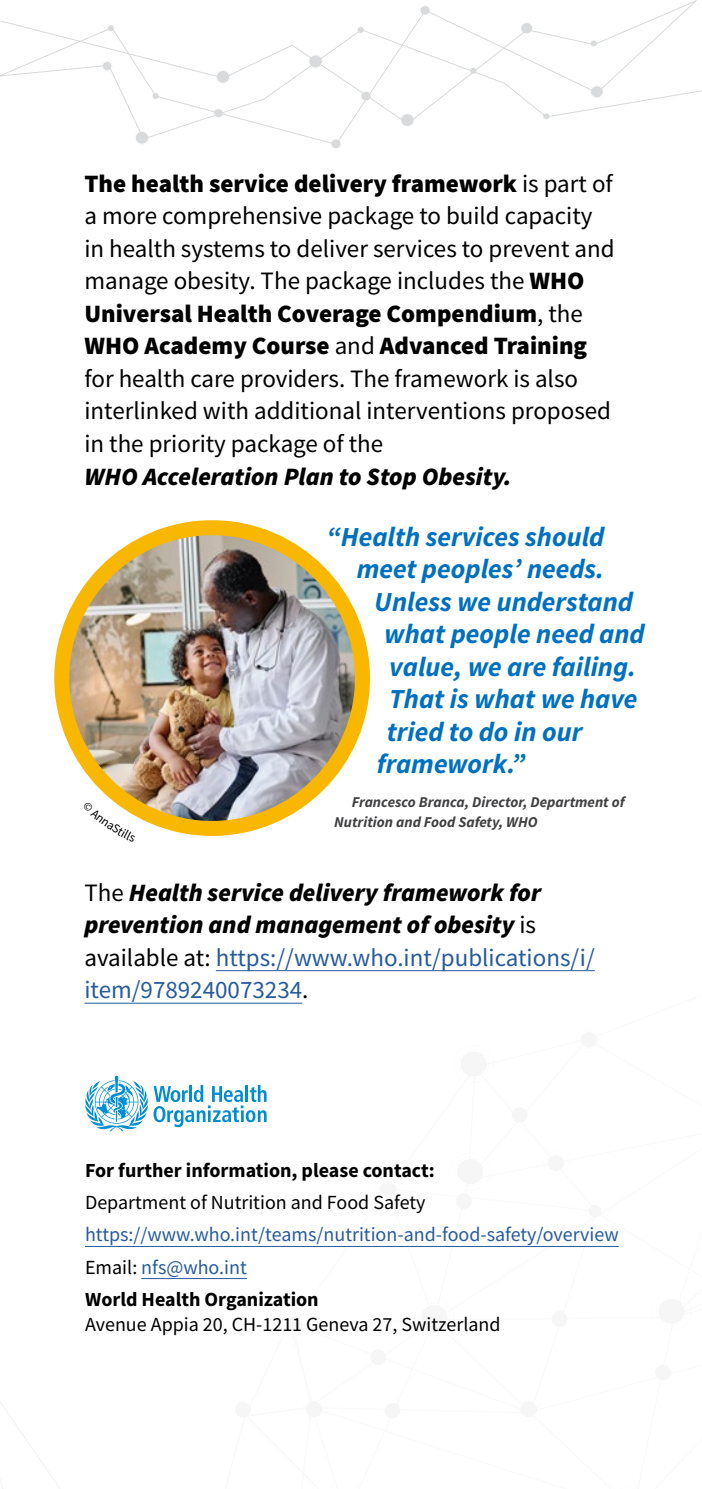
<style>
.page{position:relative;width:702px;height:1489px;background:#fff}
.page>*{position:absolute;margin:0;border:0;box-sizing:border-box;transform-origin:0 0}
.Second_call_out{font:italic 700 27.5px "Source Sans Pro";color:#0070c0}
.Texto_de_cuerpo{font:25px/32.5px "Source Sans Pro";color:#000}
.Texto_de_cuerpo-2{font:italic 900 25px/32.5px "Source Sans Pro";color:#000}
.t1{font:20px "Source Sans Pro";color:#275b9b}
.t2{font:20px "Source Sans Pro";color:#000}
.t3{font:700 20px "Source Sans Pro";color:#000}
.Call_out{font:italic 700 15px/20px "Source Sans Pro";color:#404042}
.s1{font-weight:900}
.s2{font-weight:400;font-style:normal}
.s3{font-weight:400;font-style:normal;color:#275b9b}
.s4{color:#000}
</style>
<div class="page">
<hr style="left:216px;top:970px;width:378px;height:1px;background:#275b9b">
<svg style="left:0;top:0;width:702px;height:143px"></svg>
<svg style="left:330px;top:139px;width:11px;height:10px"></svg>
<div style="left:331px;top:139px;width:9px;height:9px;background:#d8dadb;border-radius:50%"></div>
<svg style="left:308px;top:54px;width:15px;height:14px"></svg>
<div style="left:309px;top:55px;width:13px;height:12px;background:#d8dadb;border-radius:50%"></div>
<svg style="left:420px;top:5px;width:10px;height:10px"></svg>
<div style="left:420px;top:6px;width:9px;height:9px;background:#d8dadb;border-radius:50%"></div>
<svg style="left:361px;top:91px;width:10px;height:10px"></svg>
<div style="left:361px;top:92px;width:9px;height:8px;background:#d8dadb;border-radius:50%"></div>
<svg style="left:400px;top:113px;width:14px;height:14px"></svg>
<div style="left:401px;top:114px;width:12px;height:12px;background:#d8dadb;border-radius:50%"></div>
<svg style="left:216px;top:70px;width:14px;height:14px"></svg>
<div style="left:217px;top:71px;width:12px;height:12px;background:#d8dadb;border-radius:50%"></div>
<svg style="left:357px;top:27px;width:6px;height:6px"></svg>
<svg style="left:213px;top:108px;width:10px;height:10px"></svg>
<div style="left:214px;top:109px;width:9px;height:8px;background:#d8dadb;border-radius:50%"></div>
<svg style="left:470px;top:68px;width:6px;height:6px"></svg>
<div style="left:152px;top:93px;width:7px;height:6px;background:#d8dadb;border-radius:50%"></div>
<svg style="left:520px;top:22px;width:13px;height:12px"></svg>
<div style="left:521px;top:23px;width:11px;height:10px;background:#d8dadb;border-radius:50%"></div>
<svg style="left:543px;top:113px;width:6px;height:6px"></svg>
<svg style="left:590px;top:85px;width:13px;height:13px"></svg>
<div style="left:591px;top:86px;width:11px;height:11px;background:#d8dadb;border-radius:50%"></div>
<svg style="left:590px;top:41px;width:6px;height:5px"></svg>
<svg style="left:108px;top:25px;width:6px;height:6px"></svg>
<svg style="left:135px;top:131px;width:14px;height:12px"></svg>
<div style="left:136px;top:132px;width:12px;height:12px;background:#d8dadb;border-radius:50%"></div>
<svg style="left:102px;top:61px;width:10px;height:10px"></svg>
<div style="left:103px;top:62px;width:9px;height:8px;background:#d8dadb;border-radius:50%"></div>
<svg style="left:0;top:1002px;width:619px;height:486px"></svg>
<img style="left:62px;top:527px;width:300px;height:301px;border-radius:150px">
<div style="left:54px;top:520px;width:316px;height:315px;border:15px solid #f9b700;border-radius:50%"></div>
<svg style="left:113px;top:801px;width:22px;height:15px"></svg>
<p class="Texto_de_cuerpo" style="left:84px;top:167px;width:531px"><span class="s1">The health service delivery framework</span> is part of a more comprehensive package to build capacity in health systems to deliver services to prevent and manage obesity. The package includes the <span class="s1">WHO Universal Health Coverage Compendium</span>, the <span class="s1">WHO Academy Course</span> and <span class="s1">Advanced Training </span>for health care providers. The framework is also interlinked with additional interventions proposed in the priority package of the</p>
<p class="Texto_de_cuerpo-2" style="left:84px;top:459px;width:428px">WHO Acceleration Plan to Stop Obesity.</p>
<p class="Second_call_out" style="left:327px;top:518px;width:279px">“Health services should</p>
<p class="Second_call_out" style="left:357px;top:550px;width:249px">meet peoples’ needs.</p>
<p class="Second_call_out" style="left:374px;top:583px;width:260px">Unless we understand</p>
<p class="Second_call_out" style="left:384px;top:615px;width:262px">what people need and</p>
<p class="Second_call_out" style="left:389px;top:648px;width:248px">value, we are failing.</p>
<p class="Second_call_out" style="left:389px;top:680px;width:250px">That is what we have</p>
<p class="Second_call_out" style="left:387px;top:713px;width:197px">tried to do in our</p>
<p class="Second_call_out" style="left:377px;top:745px;width:150px">framework.”</p>
<p class="Call_out" style="left:334px;top:791px;width:292px;text-indent:18px">Francesco Branca, Director, Department of<br>Nutrition and Food Safety, WHO</p>
<p class="Texto_de_cuerpo-2" style="left:84px;top:875px;width:512px"><span class="s2">The</span> Health service delivery framework for prevention and management of obesity <span class="s2">is available at:</span> <span class="s3">https://www.who.int/publications/i/ item/9789240073234</span><span class="s2">.</span></p>
<p class="t3" style="left:85px;top:1156px;width:351px">For further information, please contact:</p>
<p class="t2" style="left:85px;top:1189px;width:342px">Department of Nutrition and Food Safety</p>
<p class="t1" style="left:85px;top:1221px;width:535px">https://www.who.int/teams/nutrition-and-food-safety/overview</p>
<p class="t1" style="left:85px;top:1254px;width:163px"><span class="s4">Email:</span> nfs@who.int</p>
<p class="t3" style="left:85px;top:1285px;width:235px">World Health Organization</p>
<p class="t2" style="left:85px;top:1311px;width:417px">Avenue Appia 20, CH-1211 Geneva 27, Switzerland</p>
</div>
